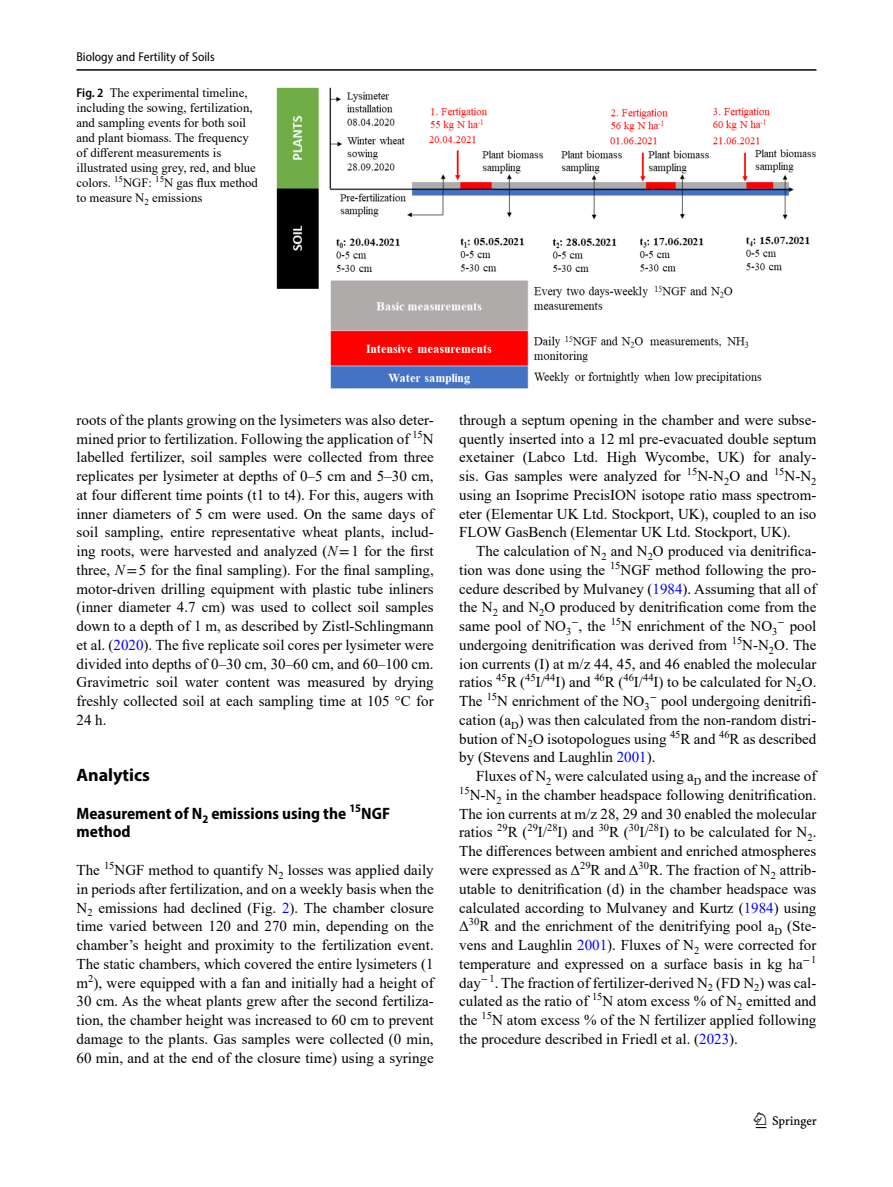
<style>
.page{position:relative;width:893px;height:1187px;background:#fff}
.page>*{position:absolute;margin:0;border:0;box-sizing:border-box;transform-origin:0 0}
.t1{font:22.5px "Springnew";color:#000}
.Head_1{font:700 18px "Myriad Pro";color:#000}
.Head_2_After_1{font:700 semi-condensed 16.5px/18.8px "Myriad Pro";color:#000}
.Body_Text{font:15px/18.8px "Times New Roman";color:#000;text-align:justify}
.Body_Text_Indent{font:15px/18.8px "Times New Roman";color:#000;text-align:justify}
.Figure_Caption_Side{font:12.75px/15px "Times New Roman";color:#000}
.t2{font:semi-condensed 12.75px "Myriad Pro";color:#000}
.s1{font-family:"Myriad Pro";font-weight:600;font-stretch:semi-condensed}
.s2{font-style:italic}
.s3{font-family:"STIX"}
.s4{color:#00f}
</style>
<div class="page">
<hr style="left:77px;top:69px;width:739px;height:2px;background:#000">
<img style="left:276px;top:87px;width:540px;height:301px">
<p class="t2" style="left:77px;top:49px;width:140px">Biology and Fertility of Soils</p>
<p class="Figure_Caption_Side" style="left:77px;top:84px;width:183px"><span class="s1">Fig. 2</span> The experimental timeline, including the sowing, fertilization, and sampling events for both soil and plant biomass. The frequency of different measurements is illustrated using grey, red, and blue colors. <sup>15</sup>NGF: <sup>15</sup>N gas flux method to measure N<sub>2</sub> emissions</p>
<p class="Body_Text" style="left:77px;top:410px;width:359px">roots of the plants growing on the lysimeters was also deter&shy;mined prior to fertilization. Following the application of <sup>15</sup>N labelled fertilizer, soil samples were collected from three replicates per lysimeter at depths of 0–5 cm and 5–30 cm, at four different time points (t1 to t4). For this, augers with inner diameters of 5 cm were used. On the same days of soil sampling, entire representative wheat plants, includ&shy;ing roots, were harvested and analyzed (<span class="s2">N</span><span class="s3">=</span>1 for the first three, <span class="s2">N</span><span class="s3">=</span>5 for the final sampling). For the final sampling, motor-driven drilling equipment with plastic tube inliners (inner diameter 4.7 cm) was used to collect soil samples down to a depth of 1 m, as described by Zistl-Schlingmann et al. (<span class="s4">2020</span>). The five replicate soil cores per lysimeter were divided into depths of 0–30 cm, 30–60 cm, and 60–100 cm.<br>Gravimetric soil water content was measured by drying freshly collected soil at each sampling time at 105 °C for 24 h.</p>
<p class="Head_1" style="left:77px;top:763px;width:75px">Analytics</p>
<p class="Head_2_After_1" style="left:77px;top:803px;width:315px">Measurement of N<sub>2</sub> emissions using the <sup>15</sup>NGF method</p>
<p class="Body_Text" style="left:77px;top:860px;width:359px">The <sup>15</sup>NGF method to quantify N<sub>2</sub> losses was applied daily in periods after fertilization, and on a weekly basis when the N<sub>2</sub> emissions had declined (Fig. <span class="s4">2</span>). The chamber closure time varied between 120 and 270 min, depending on the chamber’s height and proximity to the fertilization event.<br>The static chambers, which covered the entire lysimeters (1 m<sup>2</sup>), were equipped with a fan and initially had a height of 30 cm. As the wheat plants grew after the second fertiliza&shy;tion, the chamber height was increased to 60 cm to prevent damage to the plants. Gas samples were collected (0 min, 60 min, and at the end of the closure time) using a syringe</p>
<p class="Body_Text" style="left:459px;top:410px;width:359px">through a septum opening in the chamber and were subse&shy;quently inserted into a 12 ml pre-evacuated double septum exetainer (Labco Ltd. High Wycombe, UK) for analy&shy;sis. Gas samples were analyzed for <sup>15</sup>N-N<sub>2</sub>O and <sup>15</sup>N-N<sub>2 </sub>using an Isoprime PrecisION isotope ratio mass spectrom&shy;eter (Elementar UK Ltd. Stockport, UK), coupled to an iso FLOW GasBench (Elementar UK Ltd. Stockport, UK).</p>
<p class="Body_Text_Indent" style="left:459px;top:541px;width:359px;text-indent:17px">The calculation of N<sub>2</sub> and N<sub>2</sub>O produced via denitrifica&shy;tion was done using the <sup>15</sup>NGF method following the pro&shy;cedure described by Mulvaney (<span class="s4">1984</span>). Assuming that all of the N<sub>2</sub> and N<sub>2</sub>O produced by denitrification come from the same pool of NO<sub>3</sub><sup>−</sup>, the <sup>15</sup>N enrichment of the NO<sub>3</sub><sup>−</sup> pool undergoing denitrification was derived from <sup>15</sup>N-N<sub>2</sub>O. The ion currents (I) at m/z 44, 45, and 46 enabled the molecular ratios <sup>45</sup>R (<sup>45</sup>I/<sup>44</sup>I) and <sup>46</sup>R (<sup>46</sup>I/<sup>44</sup>I) to be calculated for N<sub>2</sub>O.<br>The <sup>15</sup>N enrichment of the NO<sub>3</sub><sup>−</sup> pool undergoing denitrifi&shy;cation (a<sub>D</sub>) was then calculated from the non-random distri&shy;bution of N<sub>2</sub>O isotopologues using <sup>45</sup>R and <sup>46</sup>R as described by (Stevens and Laughlin <span class="s4">2001</span>).</p>
<p class="Body_Text_Indent" style="left:459px;top:766px;width:359px;text-indent:17px">Fluxes of N<sub>2</sub> were calculated using a<sub>D</sub> and the increase of <sup>15</sup>N-N<sub>2</sub> in the chamber headspace following denitrification.<br>The ion currents at m/z 28, 29 and 30 enabled the molecular ratios <sup>29</sup>R (<sup>29</sup>I/<sup>28</sup>I) and <sup>30</sup>R (<sup>30</sup>I/<sup>28</sup>I) to be calculated for N<sub>2</sub>.<br>The differences between ambient and enriched atmospheres were expressed as Δ<sup>29</sup>R and Δ<sup>30</sup>R. The fraction of N<sub>2</sub> attrib&shy;utable to denitrification (d) in the chamber headspace was calculated according to Mulvaney and Kurtz (<span class="s4">1984</span>) using Δ<sup>30</sup>R and the enrichment of the denitrifying pool a<sub>D</sub> (Ste&shy;vens and Laughlin <span class="s4">2001</span>). Fluxes of N<sub>2</sub> were corrected for temperature and expressed on a surface basis in kg ha<sup>−</sup><sup>1 </sup>day<sup>−</sup><sup>1</sup>. The fraction of fertilizer-derived N<sub>2</sub> (FD N<sub>2</sub>) was cal&shy;culated as the ratio of <sup>15</sup>N atom excess % of N<sub>2</sub> emitted and the <sup>15</sup>N atom excess % of the N fertilizer applied following the procedure described in Friedl et al. (<span class="s4">2023</span>).</p>
<h1 class="t1" style="left:756px;top:1107px;width:63px">1 3</h1>
</div>
